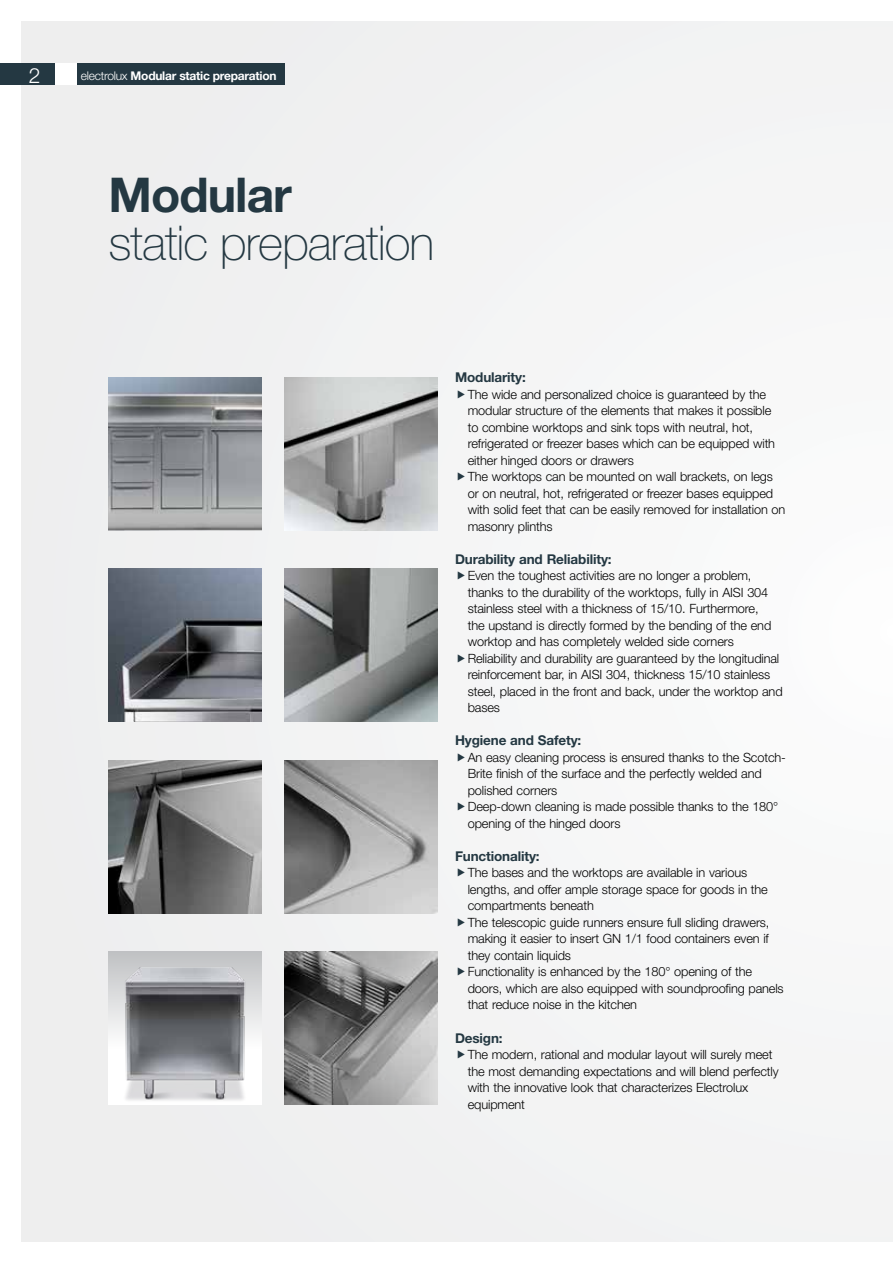
<style>
.page{position:relative;width:893px;height:1263px;background:#fff}
.page>*{position:absolute;margin:0;border:0;box-sizing:border-box;transform-origin:0 0}
.t1{font:100 48px "Helvetica Neue LT Std";letter-spacing:-.02em;color:#243842}
.t2{font:700 48px "Helvetica Neue LT Std";letter-spacing:-.02em;color:#243842}
.t3{font:300 21px "Helvetica Neue LT Std";color:#fff}
.t4{font:700 13.5px "Helvetica Neue LT Std";letter-spacing:-.01em;color:#243842}
.t5{font:300 12.75px/16.5px "Helvetica Neue LT Std";letter-spacing:-.01em;color:#000}
.t6{font:700 12px "Helvetica Neue LT Std";letter-spacing:-.02em;color:#fff}
.s1{font-weight:300}
</style>
<div class="page">
<div style="left:21px;top:21px;width:872px;height:1221px;background:#f3f3f4"></div>
<div style="left:0;top:64px;width:285px;height:21px;background:#243842"></div>
<div style="left:55px;top:64px;width:22px;height:21px;background:#fff"></div>
<img style="left:109px;top:377px;width:153px;height:153px">
<img style="left:109px;top:569px;width:153px;height:153px">
<img style="left:109px;top:760px;width:153px;height:153px">
<img style="left:109px;top:952px;width:153px;height:153px">
<img style="left:284px;top:952px;width:153px;height:153px">
<img style="left:284px;top:760px;width:153px;height:153px">
<img style="left:284px;top:569px;width:153px;height:153px">
<img style="left:284px;top:377px;width:153px;height:153px">
<h2 class="t3" style="left:29px;top:62px;width:13px">2</h2>
<p class="t6" style="left:81px;top:68px;width:197px"><span class="s1">electrolux</span> Modular static preparation</p>
<h1 class="t2" style="left:108px;top:165px;width:185px">Modular</h1>
<h1 class="t1" style="left:108px;top:215px;width:328px">static preparation</h1>
<p class="t4" style="left:455px;top:369px;width:72px">Modularity:</p>
<p class="t5" style="left:468px;top:386px;width:319px">The wide and personalized choice is guaranteed by the modular structure of the elements that makes it possible<br>to combine worktops and sink tops with neutral, hot, refrigerated or freezer bases which can be equipped with either hinged doors or drawers<br>The worktops can be mounted on wall brackets, on legs or on neutral, hot, refrigerated or freezer bases equipped with solid feet that can be easily removed for installation on masonry plinths</p>
<p class="t4" style="left:455px;top:551px;width:158px">Durability and Reliability:</p>
<p class="t5" style="left:468px;top:567px;width:316px">Even the toughest activities are no longer a problem, thanks to the durability of the worktops, fully in AISI 304 stainless steel with a thickness of 15/10. Furthermore,<br>the upstand is directly formed by the bending of the end worktop and has completely welded side corners Reliability and durability are guaranteed by the longitudinal reinforcement bar, in AISI 304, thickness 15/10 stainless steel, placed in the front and back, under the worktop and bases</p>
<p class="t4" style="left:455px;top:732px;width:128px">Hygiene and Safety:</p>
<p class="t5" style="left:468px;top:749px;width:320px">An easy cleaning process is ensured thanks to the Scotch-Brite finish of the surface and the perfectly welded and polished corners<br>Deep-down cleaning is made possible thanks to the 180° opening of the hinged doors</p>
<p class="t4" style="left:455px;top:848px;width:86px">Functionality:</p>
<p class="t5" style="left:468px;top:864px;width:317px">The bases and the worktops are available in various lengths, and offer ample storage space for goods in the compartments beneath<br>The telescopic guide runners ensure full sliding drawers, making it easier to insert GN 1/1 food containers even if they contain liquids<br>Functionality is enhanced by the 180° opening of the doors, which are also equipped with soundproofing panels that reduce noise in the kitchen</p>
<p class="t4" style="left:455px;top:1029px;width:49px">Design:</p>
<p class="t5" style="left:468px;top:1046px;width:312px">The modern, rational and modular layout will surely meet the most demanding expectations and will blend perfectly with the innovative look that characterizes Electrolux equipment</p>
</div>
